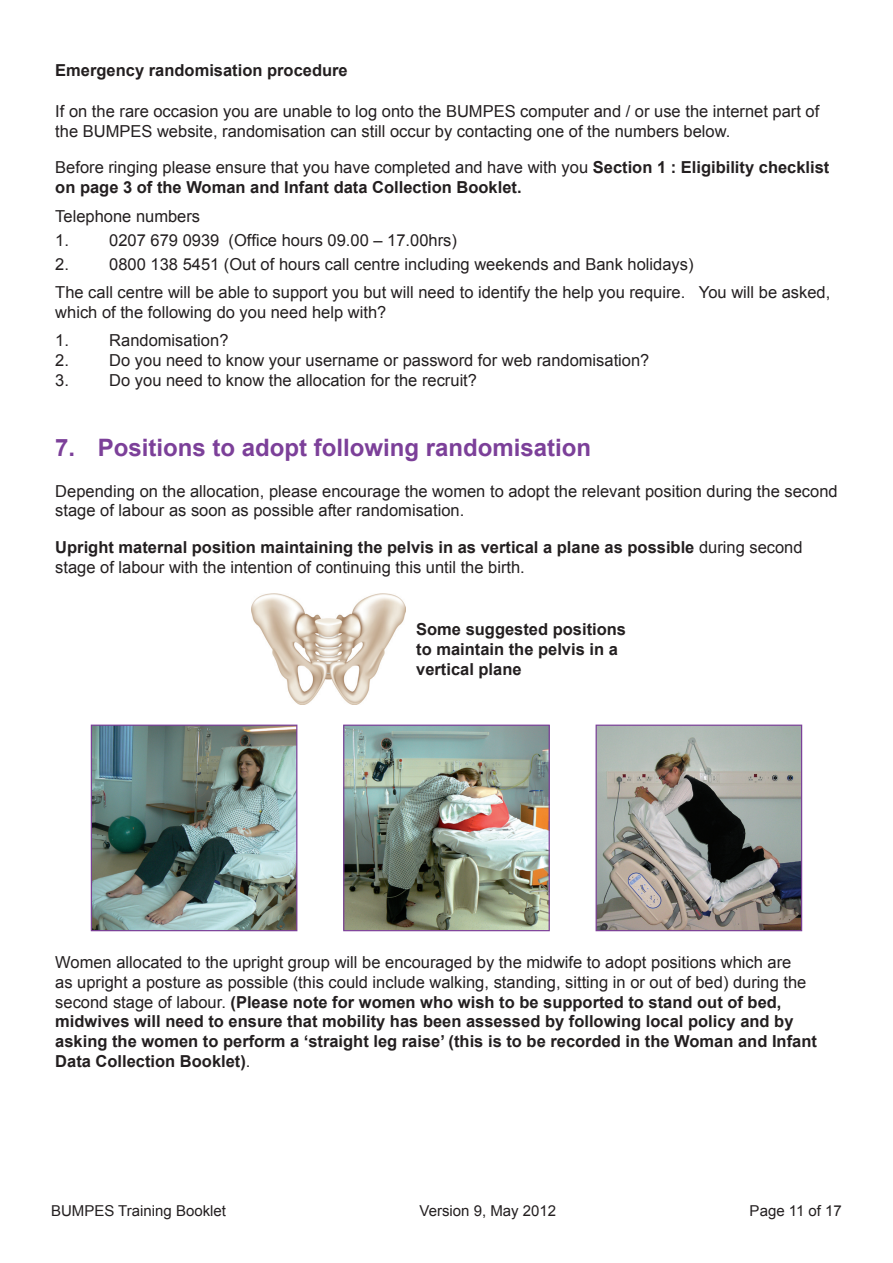
<style>
.page{position:relative;width:893px;height:1263px;background:#fff}
.page>*{position:absolute;margin:0;border:0;box-sizing:border-box;transform-origin:0 0}
.t1{font:700 24px "Arial";color:#7c4099}
.t2{font:700 16.5px/19.8px "Arial";color:#231f20}
.t3{font:16.5px/19.8px "Arial";color:#231f20}
.t4{font:15px "Arial";color:#231f20}
.s1{font-weight:400}
</style>
<div class="page">
<img style="left:252px;top:593px;width:154px;height:111px">
<img style="left:598px;top:726px;width:202px;height:203px">
<div style="left:596px;top:724px;width:206px;height:207px;border:1px solid #7c4099"></div>
<img style="left:345px;top:726px;width:203px;height:203px">
<div style="left:343px;top:724px;width:207px;height:207px;border:1px solid #7c4099"></div>
<img style="left:93px;top:726px;width:202px;height:203px">
<div style="left:91px;top:724px;width:206px;height:207px;border:1px solid #7c4099"></div>
<p class="t2" style="left:55px;top:61px;width:294px">Emergency randomisation procedure</p>
<p class="t3" style="left:55px;top:101px;width:765px">If on the rare occasion you are unable to log onto the BUMPES computer and / or use the internet part of the BUMPES website, randomisation can still occur by contacting one of the numbers below.</p>
<p class="t2" style="left:55px;top:158px;width:776px"><span class="s1">Before ringing please ensure that you have completed and have with you</span> Section 1 : Eligibility checklist on page 3 of the Woman and Infant data Collection Booklet.</p>
<p class="t3" style="left:55px;top:204px;width:146px;line-height:24px">Telephone numbers<br>1.</p>
<p class="t3" style="left:109px;top:230px;width:349px">0207 679 0939 (Office hours 09.00 – 17.00hrs)</p>
<p class="t3" style="left:55px;top:250px;width:777px;line-height:28.3px;text-indent:54px">0800 138 5451 (Out of hours call centre including weekends and Bank holidays)<br>The call centre will be able to support you but will need to identify the help you require. You will be asked,</p>
<p class="t3" style="left:55px;top:298px;width:333px;line-height:28.3px">which of the following do you need help with?<br>1.</p>
<p class="t3" style="left:55px;top:254px;width:15px">2.</p>
<p class="t3" style="left:109px;top:331px;width:121px">Randomisation?</p>
<p class="t3" style="left:55px;top:350px;width:15px">2.</p>
<p class="t3" style="left:109px;top:350px;width:542px">Do you need to know your username or password for web randomisation?</p>
<p class="t3" style="left:55px;top:370px;width:15px">3.</p>
<p class="t3" style="left:109px;top:370px;width:369px">Do you need to know the allocation for the recruit?</p>
<h1 class="t1" style="left:55px;top:431px;width:537px">7. Positions to adopt following randomisation</h1>
<p class="t3" style="left:55px;top:481px;width:784px">Depending on the allocation, please encourage the women to adopt the relevant position during the second stage of labour as soon as possible after randomisation.</p>
<p class="t2" style="left:55px;top:538px;width:749px">Upright maternal position maintaining the pelvis in as vertical a plane as possible <span class="s1">during second stage of labour with the intention of continuing this until the birth.</span></p>
<p class="t2" style="left:416px;top:620px;width:211px">Some suggested positions to maintain the pelvis in a vertical plane</p>
<p class="t2" style="left:55px;top:953px;width:763px"><span class="s1">Women allocated to the upright group will be encouraged by the midwife to adopt positions which are<br>as upright a posture as possible (this could include walking, standing, sitting in or out of bed) during the second stage of labour.</span> (Please note for women who wish to be supported to stand out of bed, midwives will need to ensure that mobility has been assessed by following local policy and by asking the women to perform a ‘straight leg raise’ (this is to be recorded in the Woman and Infant Data Collection Booklet)<span class="s1">.</span></p>
<p class="t4" style="left:51px;top:1201px;width:177px">BUMPES Training Booklet</p>
<p class="t4" style="left:419px;top:1201px;width:138px">Version 9, May 2012</p>
<p class="t4" style="left:750px;top:1201px;width:94px">Page 11 of 17</p>
</div>
